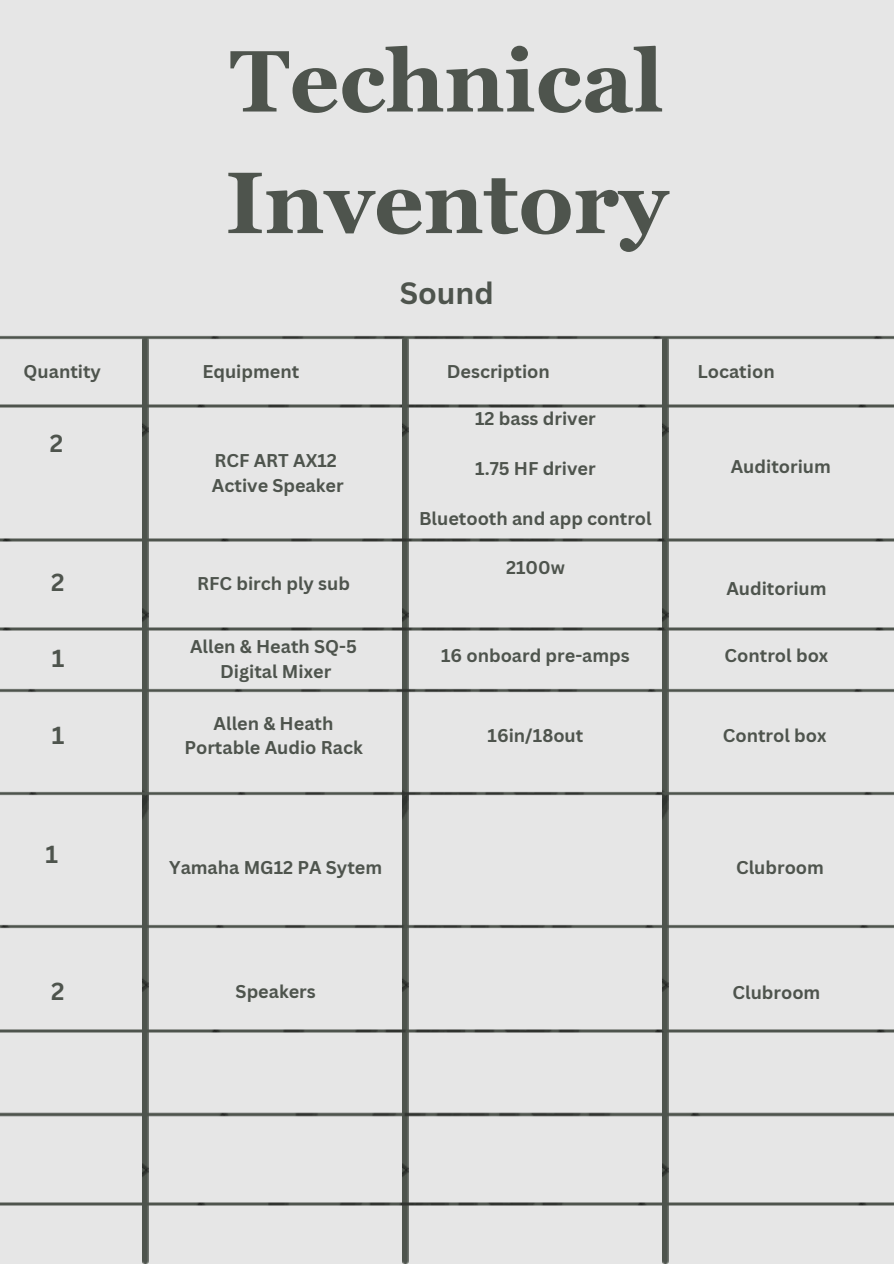
<style>
.page{position:relative;width:894px;height:1264px;background:#fff}
.page>*{position:absolute;margin:0;border:0;box-sizing:border-box;transform-origin:0 0}
.t1{font:700 87px/121.5px "Georgia Pro";color:#4e544d}
.t2{font:700 30px "Canva Sans";color:#4e544d}
.t3{font:700 24px "Canva Sans";color:#4e544d}
.t4{font:700 18px "Canva Sans";color:#4e544d}
</style>
<div class="page">
<div style="left:0;top:0;width:893px;height:1263px;background:#e6e6e6"></div>
<img style="left:0;top:397px;width:893px;height:17px">
<img style="left:0;top:335px;width:893px;height:11px">
<img style="left:143px;top:337px;width:6px;height:926px">
<img style="left:402px;top:337px;width:6px;height:926px">
<img style="left:662px;top:337px;width:6px;height:926px">
<img style="left:0;top:620px;width:893px;height:17px">
<img style="left:0;top:532px;width:893px;height:17px">
<img style="left:0;top:785px;width:893px;height:16px">
<img style="left:0;top:683px;width:893px;height:15px">
<img style="left:0;top:918px;width:893px;height:16px">
<img style="left:0;top:1105px;width:893px;height:18px">
<img style="left:0;top:1022px;width:893px;height:17px">
<img style="left:0;top:1195px;width:893px;height:17px">
<p class="t1" style="left:225px;top:20px;width:443px">Technical<br>Inventory</p>
<p class="t2" style="left:399px;top:272px;width:96px">Sound</p>
<p class="t4" style="left:24px;top:359px;width:79px">Quantity</p>
<p class="t4" style="left:202px;top:359px;width:98px">Equipment</p>
<p class="t4" style="left:446px;top:359px;width:104px">Description</p>
<p class="t4" style="left:697px;top:359px;width:79px">Location</p>
<p class="t3" style="left:50px;top:426px;width:15px">2</p>
<p class="t3" style="left:51px;top:565px;width:15px">2</p>
<p class="t3" style="left:52px;top:641px;width:14px">1</p>
<p class="t3" style="left:52px;top:718px;width:14px">1</p>
<p class="t3" style="left:45px;top:837px;width:14px">1</p>
<p class="t3" style="left:51px;top:974px;width:15px">2</p>
<p class="t4" style="left:214px;top:448px;width:124px">RCF ART AX12</p>
<p class="t4" style="left:212px;top:472px;width:133px">Active Speaker</p>
<p class="t4" style="left:475px;top:406px;width:122px">12 bass driver</p>
<p class="t4" style="left:475px;top:456px;width:122px">1.75 HF driver</p>
<p class="t4" style="left:419px;top:505px;width:234px">Bluetooth and app control</p>
<p class="t4" style="left:506px;top:555px;width:60px">2100w</p>
<p class="t4" style="left:730px;top:454px;width:102px">Auditorium</p>
<p class="t4" style="left:197px;top:571px;width:154px">RFC birch ply sub</p>
<p class="t4" style="left:726px;top:576px;width:102px">Auditorium</p>
<p class="t4" style="left:190px;top:634px;width:168px">Allen &amp; Heath SQ-5</p>
<p class="t4" style="left:220px;top:659px;width:113px">Digital Mixer</p>
<p class="t4" style="left:213px;top:710px;width:121px">Allen &amp; Heath</p>
<p class="t4" style="left:184px;top:735px;width:180px">Portable Audio Rack</p>
<p class="t4" style="left:441px;top:643px;width:190px">16 onboard pre-amps</p>
<p class="t4" style="left:487px;top:722px;width:97px">16in/18out</p>
<p class="t4" style="left:724px;top:643px;width:105px">Control box</p>
<p class="t4" style="left:722px;top:722px;width:105px">Control box</p>
<p class="t4" style="left:169px;top:854px;width:214px">Yamaha MG12 PA Sytem</p>
<p class="t4" style="left:735px;top:854px;width:89px">Clubroom</p>
<p class="t4" style="left:235px;top:978px;width:82px">Speakers</p>
<p class="t4" style="left:732px;top:980px;width:89px">Clubroom</p>
</div>
